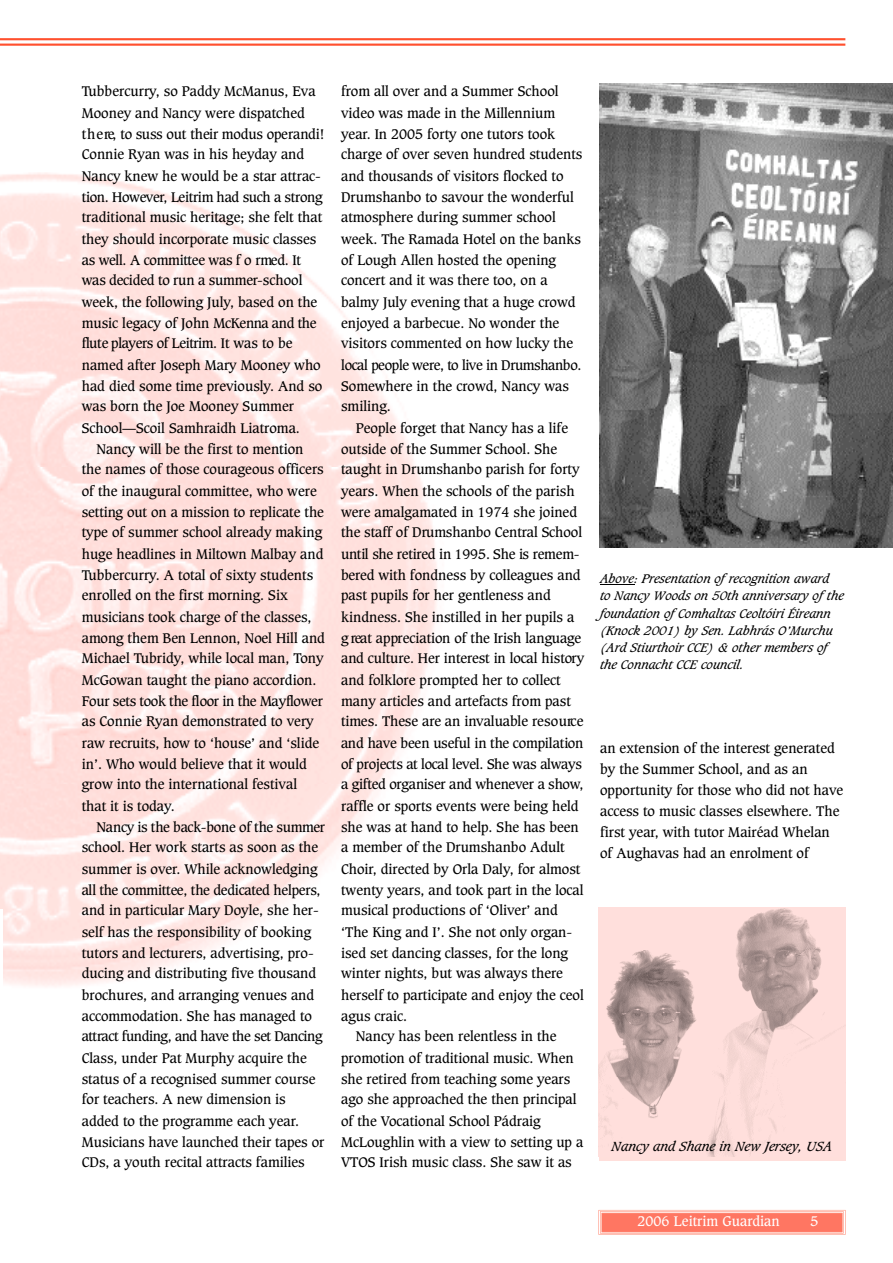
<style>
.page{position:relative;width:893px;height:1263px;background:#fff}
.page>*{position:absolute;margin:0;border:0;box-sizing:border-box;transform-origin:0 0}
.t1{font:13.5px/21px "Caxton";color:#000}
.t2{font:13.5px "Caxton";letter-spacing:-.02em;color:#000}
.t3{font:13.5px "Caxton";letter-spacing:-.025em;color:#000}
.t4{font:13.5px "Caxton";letter-spacing:-.03em;color:#000}
.t5{font:13.5px "Caxton";color:#fff}
.t6{font:italic 12.75px "Caxton";color:#000}
.t7{font:italic 12px/17.2px "Caxton";color:#000}
</style>
<div class="page">
<svg style="left:0;top:174px;width:437px;height:813px;fill:#ffe3df"></svg>
<img style="left:28px;top:173px;width:247px;height:71px">
<svg style="left:598px;top:1210px;width:247px;height:25px;background:#ff8c7b"></svg>
<hr style="left:0;top:38px;width:845px;height:2px;background:#ff502e">
<hr style="left:0;top:44px;width:845px;height:2px;background:#ff502e">
<hr style="left:0;top:909px;width:3px;height:260px;background:#fff">
<img style="left:599px;top:84px;width:293px;height:464px">
<hr style="left:600px;top:584px;width:34px;height:1px;background:#000">
<img style="left:598px;top:908px;width:247px;height:249px">
<p class="t1" style="left:82px;top:82px;width:235px">Tubbercurry, so Paddy McManus, Eva</p>
<p class="t1" style="left:82px;top:103px;width:225px">Mooney and Nancy were dispatched</p>
<p class="t1" style="left:82px;top:124px;width:244px">t h e re, to suss out their modus operandi!</p>
<p class="t1" style="left:82px;top:145px;width:224px">Connie Ryan was in his heyday and</p>
<p class="t1" style="left:82px;top:166px;width:241px">Nancy knew he would be a star attrac-</p>
<p class="t2" style="left:82px;top:190px;width:242px">tion. However, Leitrim had such a stro n g</p>
<p class="t1" style="left:82px;top:208px;width:242px">traditional music heritage; she felt that</p>
<p class="t1" style="left:82px;top:229px;width:236px">they should incorporate music classes</p>
<p class="t2" style="left:82px;top:253px;width:221px">as well. A committee was f o rmed. It</p>
<p class="t1" style="left:82px;top:271px;width:222px">was decided to run a summer-school</p>
<p class="t1" style="left:82px;top:292px;width:237px">week, the following July, based on the</p>
<p class="t1" style="left:82px;top:313px;width:236px">music legacy of John McKenna and the</p>
<p class="t3" style="left:82px;top:337px;width:212px">flute players of Leitrim. It was to be</p>
<p class="t1" style="left:82px;top:355px;width:240px">named after Joseph Mary Mooney who</p>
<p class="t1" style="left:82px;top:376px;width:242px">had died some time previously. And so</p>
<p class="t1" style="left:82px;top:397px;width:214px">was born the Joe Mooney Summer</p>
<p class="t1" style="left:82px;top:418px;width:220px">School—Scoil Samhraidh Liatroma.</p>
<p class="t1" style="left:96px;top:439px;width:208px">Nancy will be the first to mention</p>
<p class="t1" style="left:82px;top:460px;width:243px">the names of those courageous officers</p>
<p class="t1" style="left:82px;top:481px;width:236px">of the inaugural committee, who were</p>
<p class="t1" style="left:82px;top:502px;width:244px">setting out on a mission to replicate the</p>
<p class="t1" style="left:82px;top:523px;width:242px">type of summer school already making</p>
<p class="t1" style="left:82px;top:544px;width:243px">huge headlines in Miltown Malbay and</p>
<p class="t1" style="left:82px;top:565px;width:233px">Tubbercurry. A total of sixty students</p>
<p class="t1" style="left:82px;top:586px;width:207px">enrolled on the first morning. Six</p>
<p class="t1" style="left:82px;top:607px;width:231px">musicians took charge of the classes,</p>
<p class="t1" style="left:82px;top:628px;width:245px">among them Ben Lennon, Noel Hill and</p>
<p class="t1" style="left:82px;top:649px;width:243px">Michael Tubridy, while local man, Tony</p>
<p class="t1" style="left:82px;top:670px;width:236px">McGowan taught the piano accordion.</p>
<p class="t2" style="left:82px;top:694px;width:243px">Four sets took the floor in the Mayflower</p>
<p class="t1" style="left:82px;top:712px;width:233px">as Connie Ryan demonstrated to very</p>
<p class="t1" style="left:82px;top:733px;width:239px">raw recruits, how to ‘house’ and ‘slide</p>
<p class="t1" style="left:82px;top:754px;width:227px">in’. Who would believe that it would</p>
<p class="t1" style="left:82px;top:775px;width:217px">grow into the international festival</p>
<p class="t1" style="left:82px;top:796px;width:94px">that it is today.</p>
<p class="t3" style="left:96px;top:820px;width:230px">Nancy is the back-bone of the summer</p>
<p class="t1" style="left:82px;top:838px;width:238px">school. Her work starts as soon as the</p>
<p class="t1" style="left:82px;top:859px;width:237px">summer is over. While acknowledging</p>
<p class="t1" style="left:82px;top:880px;width:240px">all the committee, the dedicated helpers,</p>
<p class="t1" style="left:82px;top:901px;width:238px">and in particular Mary Doyle, she her-</p>
<p class="t1" style="left:82px;top:922px;width:231px">self has the responsibility of booking</p>
<p class="t1" style="left:82px;top:943px;width:233px">tutors and lecturers, advertising, pro-</p>
<p class="t1" style="left:82px;top:964px;width:236px">ducing and distributing five thousand</p>
<p class="t1" style="left:82px;top:985px;width:234px">brochures, and arranging venues and</p>
<p class="t1" style="left:82px;top:1006px;width:232px">accommodation. She has managed to</p>
<p class="t4" style="left:82px;top:1030px;width:242px">attract funding, and have the set Dancing</p>
<p class="t1" style="left:82px;top:1048px;width:226px">Class, under Pat Murphy acquire the</p>
<p class="t1" style="left:82px;top:1069px;width:235px">status of a recognised summer course</p>
<p class="t1" style="left:82px;top:1090px;width:205px">for teachers. A new dimension is</p>
<p class="t1" style="left:82px;top:1111px;width:219px">added to the programme each year.</p>
<p class="t1" style="left:82px;top:1132px;width:244px">Musicians have launched their tapes or</p>
<p class="t1" style="left:82px;top:1153px;width:224px">CDs, a youth recital attracts families</p>
<p class="t1" style="left:341px;top:82px;width:243px">from all over and a Summer School video was made in the Millennium year. In 2005 forty one tutors took charge of over seven hundred students and thousands of visitors flocked to<br>Drumshanbo to savour the wonderful atmosphere during summer school week. The Ramada Hotel on the banks of Lough Allen hosted the opening concert and it was there too, on a balmy July evening that a huge crowd enjoyed a barbecue. No wonder the visitors commented on how lucky the local people were, to live in Dru m s h a n b o .<br>Somewhere in the crowd, Nancy was smiling.</p>
<p class="t1" style="left:356px;top:418px;width:214px">People forget that Nancy has a life</p>
<p class="t1" style="left:341px;top:439px;width:217px">outside of the Summer School. She</p>
<p class="t1" style="left:341px;top:460px;width:240px">taught in Drumshanbo parish for forty</p>
<p class="t1" style="left:341px;top:481px;width:235px">years. When the schools of the parish</p>
<p class="t1" style="left:341px;top:502px;width:237px">were amalgamated in 1974 she joined</p>
<p class="t1" style="left:341px;top:523px;width:242px">the staff of Drumshanbo Central School</p>
<p class="t2" style="left:341px;top:548px;width:240px">until she re tired in 1995. She is re m e m-</p>
<p class="t1" style="left:341px;top:565px;width:241px">b e red with fondness by colleagues and</p>
<p class="t1" style="left:341px;top:586px;width:211px">past pupils for her gentleness and</p>
<p class="t1" style="left:341px;top:607px;width:235px">kindness. She instilled in her pupils a</p>
<p class="t1" style="left:341px;top:628px;width:242px">g reat appreciation of the Irish language</p>
<p class="t1" style="left:341px;top:649px;width:245px">and culture. Her interest in local history</p>
<p class="t1" style="left:341px;top:670px;width:221px">and folklore prompted her to collect</p>
<p class="t1" style="left:341px;top:691px;width:231px">many articles and artefacts from past</p>
<p class="t1" style="left:341px;top:712px;width:244px">times. These are an invaluable re s o u rc e</p>
<p class="t1" style="left:341px;top:733px;width:244px">and have been useful in the compilation</p>
<p class="t2" style="left:341px;top:757px;width:242px">of projects at local level. She was always</p>
<p class="t2" style="left:341px;top:778px;width:244px">a gifted organiser and whenever a show,</p>
<p class="t1" style="left:341px;top:796px;width:239px">raffle or sports events were being held</p>
<p class="t1" style="left:341px;top:817px;width:239px">she was at hand to help. She has been</p>
<p class="t1" style="left:341px;top:838px;width:225px">a member of the Drumshanbo Adult</p>
<p class="t1" style="left:341px;top:859px;width:241px">Choir, directed by Orla Daly, for almost</p>
<p class="t1" style="left:341px;top:880px;width:244px">twenty years, and took part in the local</p>
<p class="t1" style="left:341px;top:901px;width:218px">musical productions of ‘Oliver’ and</p>
<p class="t1" style="left:341px;top:922px;width:233px">‘The King and I’. She not only organ-</p>
<p class="t1" style="left:341px;top:943px;width:228px">ised set dancing classes, for the long</p>
<p class="t1" style="left:341px;top:964px;width:223px">winter nights, but was always there</p>
<p class="t1" style="left:341px;top:985px;width:244px">herself to participate and enjoy the ceol</p>
<p class="t1" style="left:341px;top:1006px;width:67px">agus craic.</p>
<p class="t1" style="left:356px;top:1027px;width:202px">Nancy has been relentless in the</p>
<p class="t1" style="left:341px;top:1048px;width:234px">promotion of traditional music. When</p>
<p class="t1" style="left:341px;top:1069px;width:231px">she retired from teaching some years</p>
<p class="t1" style="left:341px;top:1090px;width:237px">ago she approached the then principal</p>
<p class="t1" style="left:341px;top:1111px;width:201px">of the Vocational School Pádraig</p>
<p class="t1" style="left:341px;top:1132px;width:244px">McLoughlin with a view to setting up a</p>
<p class="t1" style="left:341px;top:1153px;width:232px">VTOS Irish music class. She saw it as</p>
<p class="t7" style="left:600px;top:571px;width:245px">Above: Presentation ofrecognition award<br>to Nancy Woods on 50th anniversary ofthe foundation ofComhaltas Ceoltóiri Éireann (Knock 2001) by Sen. Labhrás O’Murchu (Ard Stiurthoir CCE) &amp; other members of the Connacht CCE council.</p>
<p class="t1" style="left:600px;top:738px;width:245px">an extension of the interest generated by the Summer School, and as an opportunity for those who did not have access to music classes elsewhere. The first year, with tutor Mairéad Whelan of Aughavas had an enrolment of</p>
<p class="t6" style="left:611px;top:1140px;width:222px">Nancy and Shane in New Jersey, USA</p>
<p class="t5" style="left:637px;top:1215px;width:144px">2006 Leitrim Guardian</p>
<p class="t5" style="left:810px;top:1215px;width:10px">5</p>
</div>
